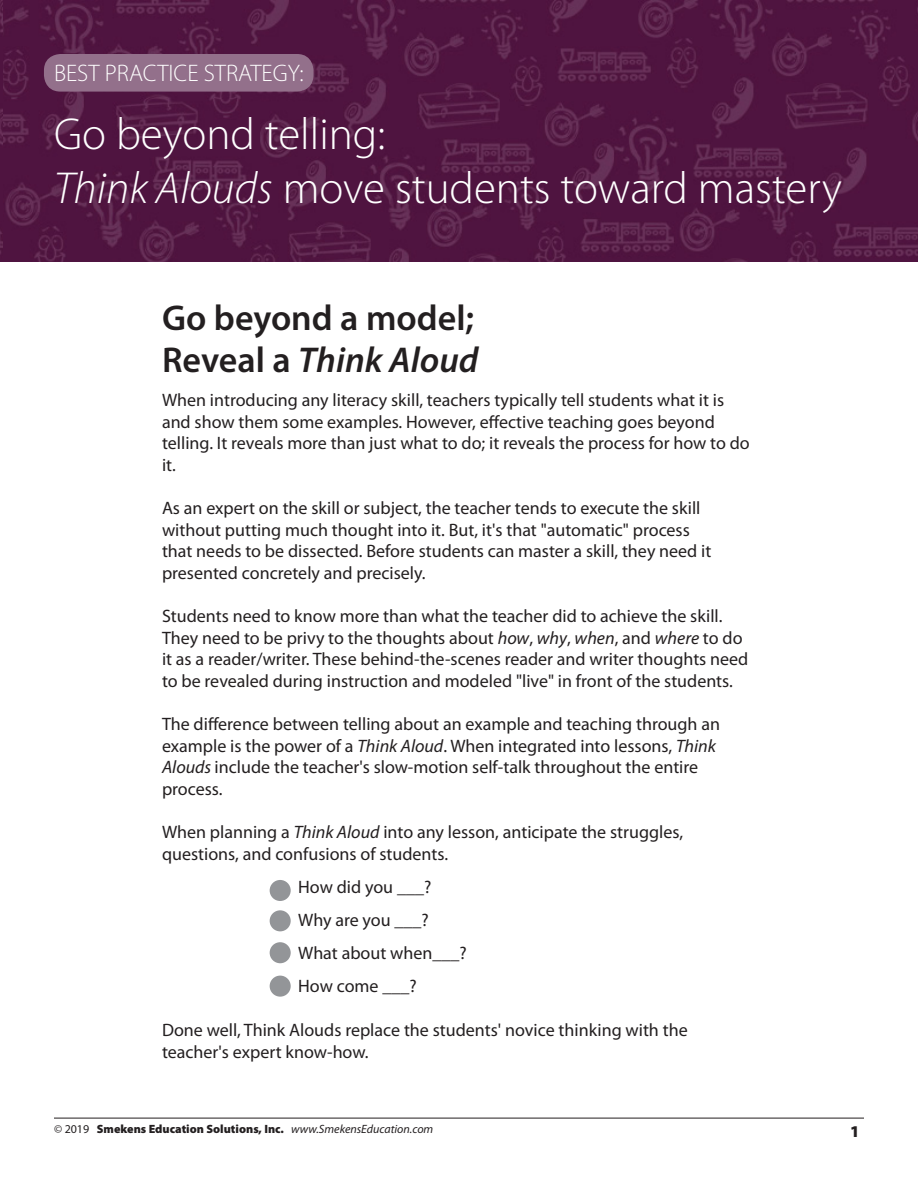
<style>
.page{position:relative;width:918px;height:1188px;background:#fff}
.page>*{position:absolute;margin:0;border:0;box-sizing:border-box;transform-origin:0 0}
.t1{font:300 45px/54px "Myriad Pro";color:#fff}
.t2{font:italic 600 36px "Myriad Pro";color:#231f20}
.t3{font:600 36px "Myriad Pro";color:#231f20}
.t4{font:300 24px "Myriad Pro";color:#fff}
.t5{font:18px/21.6px "Myriad Pro";color:#231f20}
.t6{font:900 16.5px "Myriad Pro";color:#231f20}
.t7{font:900 12px "Myriad Pro";color:#231f20}
.s1{font-style:italic}
.s2{font-style:normal}
.s3{font-weight:400}
.s4{font-weight:400;font-style:italic}
</style>
<div class="page">
<hr style="left:54px;top:1118px;width:810px;height:1px;background:#231f20">
<img style="left:0;top:0;width:918px;height:261px">
<div style="left:44px;top:54px;width:270px;height:38px;background:#93708b;border-radius:16px"></div>
<div style="left:270px;top:880px;width:21px;height:21px;background:#939598;border-radius:50%"></div>
<div style="left:270px;top:976px;width:21px;height:21px;background:#939598;border-radius:50%"></div>
<div style="left:270px;top:942px;width:21px;height:21px;background:#939598;border-radius:50%"></div>
<div style="left:270px;top:910px;width:21px;height:21px;background:#939598;border-radius:50%"></div>
<p class="t4" style="left:54px;top:60px;width:251px">BEST PRACTICE STRATEGY:</p>
<p class="t1" style="left:54px;top:108px;width:789px">Go beyond telling:<br><span class="s1">Think Alouds</span> move students toward mastery</p>
<p class="t3" style="left:162px;top:295px;width:314px">Go beyond a model;</p>
<p class="t2" style="left:162px;top:337px;width:318px"><span class="s2">Reveal a</span> Think Aloud</p>
<p class="t5" style="left:162px;top:389px;width:589px">When introducing any literacy skill, teachers typically tell students what it is and show them some examples. However, effective teaching goes beyond telling. It reveals more than just what to do; it reveals the process for how to do it.</p>
<p class="t5" style="left:162px;top:497px;width:551px">As an expert on the skill or subject, the teacher tends to execute the skill without putting much thought into it. But, it's that "automatic" process that needs to be dissected. Before students can master a skill, they need it presented concretely and precisely.</p>
<p class="t5" style="left:162px;top:605px;width:588px">Students need to know more than what the teacher did to achieve the skill.<br>They need to be privy to the thoughts about <span class="s1">how</span>, <span class="s1">why</span>, <span class="s1">when</span>, and <span class="s1">where</span> to do it as a reader/writer. These behind-the-scenes reader and writer thoughts need to be revealed during instruction and modeled "live" in front of the students.</p>
<p class="t5" style="left:162px;top:713px;width:560px">The difference between telling about an example and teaching through an example is the power of a <span class="s1">Think Aloud</span>. When integrated into lessons, <span class="s1">Think Alouds</span> include the teacher's slow-motion self-talk throughout the entire process.</p>
<p class="t5" style="left:162px;top:821px;width:523px">When planning a <span class="s1">Think Aloud</span> into any lesson, anticipate the struggles, questions, and confusions of students.</p>
<p class="t5" style="left:298px;top:876px;width:135px">How did you ___?</p>
<p class="t5" style="left:298px;top:904px;width:170px;line-height:33px">Why are you ___?<br>What about when___?<br>How come ___?</p>
<p class="t5" style="left:162px;top:1019px;width:527px">Done well, Think Alouds replace the students' novice thinking with the teacher's expert know-how.</p>
<p class="t7" style="left:54px;top:1122px;width:381px"><span class="s3">© 2019</span> Smekens Education Solutions, Inc. <span class="s4">www.SmekensEducation.com</span></p>
<p class="t6" style="left:850px;top:1122px;width:11px">1</p>
</div>
